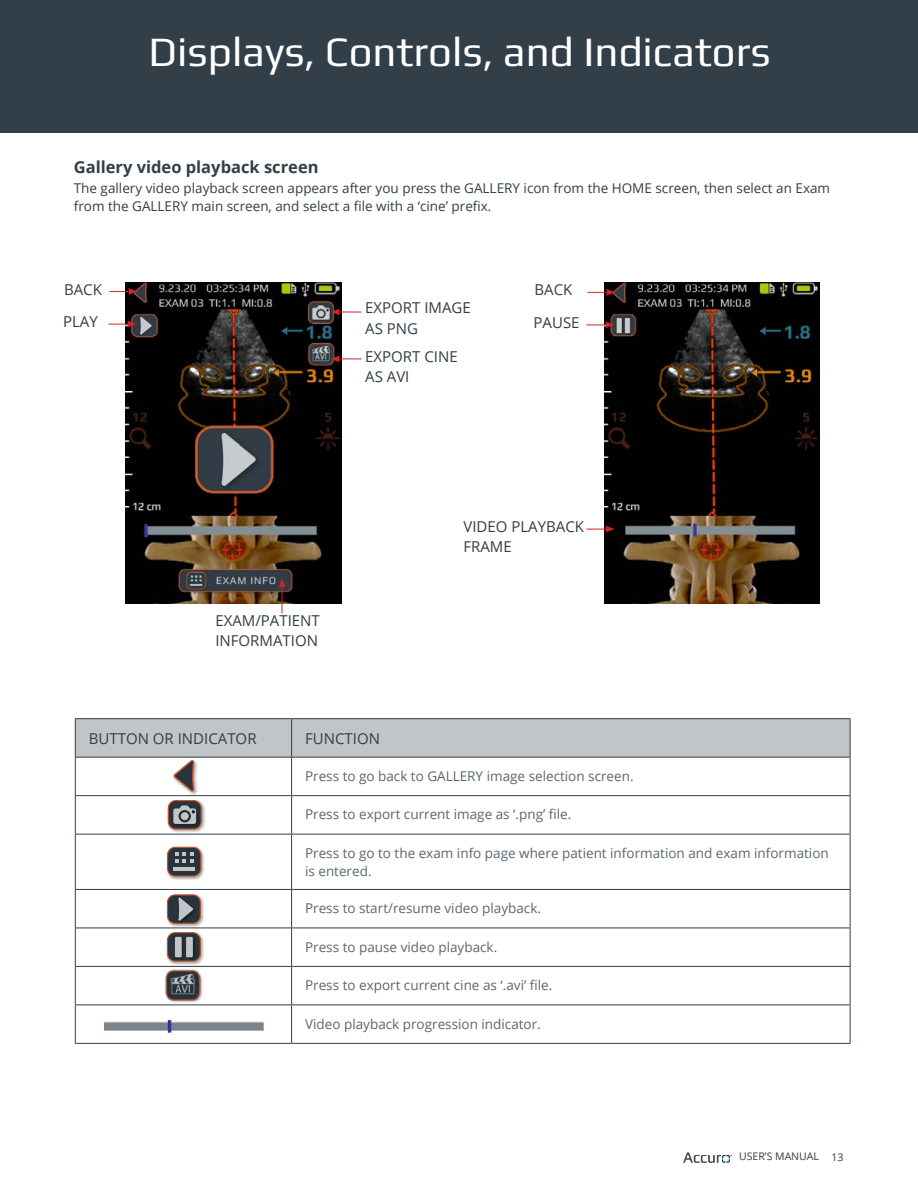
<style>
.page{position:relative;width:918px;height:1188px;background:#fff}
.page>*{position:absolute;margin:0;border:0;box-sizing:border-box;transform-origin:0 0}
.t1{font:42px "Play";color:#fff}
.t2{font:700 16.5px "Open Sans";color:#323e48}
.t3{font:15px/20.1px "Open Sans";color:#323e48}
.t4{font:13.5px/18px "Open Sans";color:#5b6670}
.t5{font:13.5px/18px "Open Sans";color:#323e48}
.t6{font:10.5px "Open Sans";color:#323e48}
</style>
<div class="page">
<svg style="left:683px;top:1153px;width:49px;height:10px"></svg>
<div style="left:0;top:0;width:918px;height:133px;background:#323e48"></div>
<hr style="left:75px;top:718px;width:217px;height:1px;background:#323e48">
<hr style="left:292px;top:718px;width:558px;height:1px;background:#323e48">
<hr style="left:850px;top:719px;width:1px;height:38px;background:#323e48">
<hr style="left:75px;top:758px;width:1px;height:37px;background:#323e48">
<hr style="left:291px;top:758px;width:1px;height:37px;background:#323e48">
<hr style="left:850px;top:758px;width:1px;height:37px;background:#323e48">
<hr style="left:75px;top:795px;width:217px;height:1px;background:#323e48">
<hr style="left:75px;top:796px;width:1px;height:38px;background:#323e48">
<hr style="left:292px;top:795px;width:558px;height:1px;background:#323e48">
<hr style="left:291px;top:796px;width:1px;height:38px;background:#323e48">
<hr style="left:850px;top:796px;width:1px;height:38px;background:#323e48">
<hr style="left:75px;top:834px;width:217px;height:1px;background:#323e48">
<hr style="left:75px;top:835px;width:1px;height:54px;background:#323e48">
<hr style="left:292px;top:834px;width:558px;height:1px;background:#323e48">
<hr style="left:291px;top:835px;width:1px;height:54px;background:#323e48">
<hr style="left:850px;top:835px;width:1px;height:54px;background:#323e48">
<hr style="left:75px;top:889px;width:217px;height:1px;background:#323e48">
<hr style="left:75px;top:890px;width:1px;height:38px;background:#323e48">
<hr style="left:292px;top:889px;width:558px;height:1px;background:#323e48">
<hr style="left:291px;top:890px;width:1px;height:38px;background:#323e48">
<hr style="left:850px;top:890px;width:1px;height:38px;background:#323e48">
<hr style="left:75px;top:928px;width:217px;height:1px;background:#323e48">
<hr style="left:75px;top:928px;width:1px;height:38px;background:#323e48">
<hr style="left:292px;top:928px;width:558px;height:1px;background:#323e48">
<hr style="left:291px;top:928px;width:1px;height:38px;background:#323e48">
<hr style="left:850px;top:928px;width:1px;height:38px;background:#323e48">
<hr style="left:75px;top:966px;width:217px;height:1px;background:#323e48">
<hr style="left:75px;top:967px;width:1px;height:38px;background:#323e48">
<hr style="left:292px;top:966px;width:558px;height:1px;background:#323e48">
<hr style="left:291px;top:967px;width:1px;height:38px;background:#323e48">
<hr style="left:850px;top:967px;width:1px;height:38px;background:#323e48">
<hr style="left:75px;top:1005px;width:217px;height:1px;background:#323e48">
<hr style="left:75px;top:1005px;width:1px;height:38px;background:#323e48">
<hr style="left:292px;top:1005px;width:558px;height:1px;background:#323e48">
<hr style="left:291px;top:1005px;width:1px;height:38px;background:#323e48">
<hr style="left:850px;top:1005px;width:1px;height:38px;background:#323e48">
<hr style="left:75px;top:1043px;width:217px;height:1px;background:#323e48">
<hr style="left:292px;top:1043px;width:558px;height:1px;background:#323e48">
<img style="left:171px;top:791px;width:29px;height:5px">
<svg style="left:75px;top:719px;width:775px;height:72px"></svg>
<img style="left:166px;top:800px;width:40px;height:34px">
<div style="left:168px;top:801px;width:33px;height:28px;background:#29333c;border-radius:8px"></div>
<div style="left:168px;top:800px;width:34px;height:30px;border:1px solid #c25428;border-radius:8px"></div>
<img style="left:171px;top:803px;width:30px;height:26px">
<svg style="left:173px;top:805px;width:23px;height:19px"></svg>
<img style="left:166px;top:846px;width:38px;height:34px">
<div style="left:168px;top:847px;width:33px;height:29px;background:#29333c;border-radius:8px"></div>
<div style="left:167px;top:847px;width:34px;height:30px;border:1px solid #c25428;border-radius:8px"></div>
<hr style="left:174px;top:867px;width:21px;height:4px;background:#c2c5c8">
<svg style="left:175px;top:853px;width:18px;height:10px"></svg>
<img style="left:126px;top:282px;width:215px;height:321px">
<svg style="left:109px;top:288px;width:29px;height:7px"></svg>
<svg style="left:279px;top:578px;width:6px;height:35px"></svg>
<svg style="left:331px;top:309px;width:30px;height:6px"></svg>
<svg style="left:108px;top:321px;width:29px;height:7px"></svg>
<svg style="left:331px;top:355px;width:30px;height:7px"></svg>
<img style="left:604px;top:282px;width:216px;height:321px">
<svg style="left:587px;top:289px;width:28px;height:7px"></svg>
<svg style="left:586px;top:321px;width:29px;height:7px"></svg>
<svg style="left:586px;top:526px;width:29px;height:7px"></svg>
<img style="left:165px;top:932px;width:41px;height:34px">
<div style="left:167px;top:933px;width:33px;height:28px;background:#29333c;border-radius:8px"></div>
<div style="left:167px;top:932px;width:34px;height:30px;border:1px solid #c25428;border-radius:8px"></div>
<img style="left:173px;top:936px;width:24px;height:26px">
<div style="left:175px;top:937px;width:7px;height:20px;background:#c2c5c8"></div>
<div style="left:186px;top:937px;width:7px;height:20px;background:#c2c5c8"></div>
<img style="left:165px;top:894px;width:40px;height:34px">
<div style="left:168px;top:895px;width:32px;height:28px;background:#29333c;border-radius:8px"></div>
<div style="left:167px;top:894px;width:34px;height:30px;border:1px solid #c25428;border-radius:8px"></div>
<img style="left:176px;top:895px;width:22px;height:30px">
<svg style="left:178px;top:897px;width:15px;height:24px"></svg>
<img style="left:159px;top:966px;width:47px;height:39px">
<img style="left:104px;top:1019px;width:160px;height:14px">
<h1 class="t1" style="left:149px;top:26px;width:624px">Displays, Controls, and Indicators</h1>
<p class="t2" style="left:74px;top:156px;width:246px">Gallery video playback screen</p>
<p class="t5" style="left:74px;top:179px;width:758px">The gallery video playback screen appears after you press the GALLERY icon from the HOME screen, then select an Exam from the GALLERY main screen, and select a file with a ‘cine’ prefix.</p>
<p class="t3" style="left:64px;top:279px;width:39px">BACK</p>
<p class="t3" style="left:63px;top:311px;width:36px">PLAY</p>
<p class="t3" style="left:365px;top:298px;width:107px">EXPORT IMAGE<br>AS PNG</p>
<p class="t3" style="left:365px;top:346px;width:94px">EXPORT CINE<br>AS AVI</p>
<p class="t3" style="left:534px;top:273px;width:48px;line-height:32.5px">BACK<br>PAUSE</p>
<p class="t3" style="left:215px;top:610px;width:106px">EXAM/PATIENT<br>INFORMATION</p>
<p class="t3" style="left:463px;top:516px;width:122px">VIDEO PLAYBACK<br>FRAME</p>
<p class="t3" style="left:89px;top:728px;width:169px">BUTTON OR INDICATOR</p>
<p class="t3" style="left:305px;top:728px;width:76px">FUNCTION</p>
<p class="t4" style="left:305px;top:767px;width:330px">Press to go back to GALLERY image selection screen.</p>
<p class="t4" style="left:305px;top:805px;width:268px">Press to export current image as ‘.png’ file.</p>
<p class="t4" style="left:305px;top:844px;width:525px">Press to go to the exam info page where patient information and exam information is entered.</p>
<p class="t4" style="left:305px;top:899px;width:237px">Press to start/resume video playback.</p>
<p class="t4" style="left:305px;top:938px;width:194px">Press to pause video playback.</p>
<p class="t4" style="left:305px;top:976px;width:249px">Press to export current cine as ‘.avi’ file.</p>
<p class="t4" style="left:305px;top:1014px;width:237px">Video playback progression indicator.</p>
<p class="t6" style="left:739px;top:1149px;width:106px">USER’S MANUAL 13</p>
</div>
